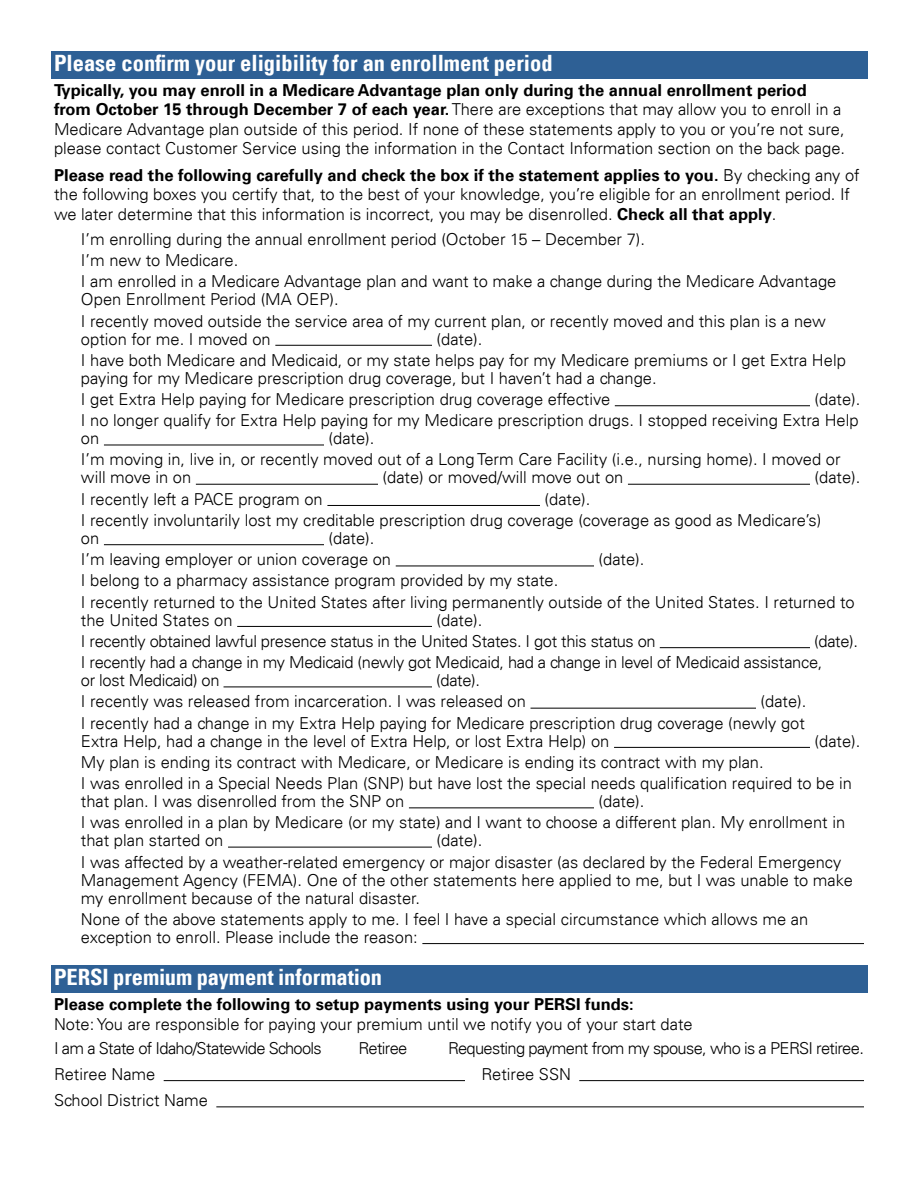
<style>
.page{position:relative;width:918px;height:1188px;background:#fff}
.page>*{position:absolute;margin:0;border:0;box-sizing:border-box;transform-origin:0 0}
.Subhead_White{font:700 condensed 22.5px "Univers LT";color:#fff}
.Form_Text-Generic{font:300 16.5px/18px "Univers LT";color:#000}
.Form_Text-Generic-2{font:300 16.5px/18px "Univers LT";letter-spacing:-.02em;color:#000}
.Form_Line{font:300 16.5px "Univers LT";letter-spacing:-.04em;color:#000}
.Form_Line-2{font:300 16.5px "Univers LT";color:#000}
.s1{font-weight:700}
</style>
<div class="page">
<div style="left:51px;top:52px;width:816px;height:27px;background:#2e6095"></div>
<hr style="left:275px;top:345px;width:157px;height:1px;background:#000">
<hr style="left:615px;top:405px;width:195px;height:1px;background:#000">
<hr style="left:104px;top:445px;width:220px;height:1px;background:#000">
<hr style="left:196px;top:484px;width:182px;height:1px;background:#000">
<hr style="left:628px;top:484px;width:182px;height:1px;background:#000">
<hr style="left:327px;top:505px;width:213px;height:1px;background:#000">
<hr style="left:104px;top:544px;width:220px;height:1px;background:#000">
<hr style="left:396px;top:566px;width:198px;height:1px;background:#000">
<hr style="left:237px;top:626px;width:195px;height:1px;background:#000">
<hr style="left:660px;top:647px;width:150px;height:1px;background:#000">
<hr style="left:224px;top:687px;width:208px;height:1px;background:#000">
<hr style="left:531px;top:708px;width:225px;height:1px;background:#000">
<hr style="left:614px;top:747px;width:196px;height:1px;background:#000">
<hr style="left:409px;top:807px;width:185px;height:1px;background:#000">
<hr style="left:228px;top:847px;width:204px;height:1px;background:#000">
<hr style="left:422px;top:943px;width:442px;height:1px;background:#000">
<div style="left:51px;top:966px;width:816px;height:27px;background:#2e6095"></div>
<hr style="left:164px;top:1080px;width:301px;height:1px;background:#000">
<hr style="left:579px;top:1080px;width:285px;height:1px;background:#000">
<hr style="left:216px;top:1106px;width:648px;height:1px;background:#000">
<p class="Subhead_White" style="left:54px;top:49px;width:500px">Please confirm your eligibility for an enrollment period</p>
<p class="Form_Text-Generic" style="left:54px;top:80px;width:793px;line-height:19.5px"><span class="s1">Typically, you may enroll in a Medicare Advantage plan only during the annual enrollment period from October 15 through December 7 of each year.</span> There are exceptions that may allow you to enroll in a Medicare Advantage plan outside of this period. If none of these statements apply to you or you’re not sure, please contact Customer Service using the information in the Contact Information section on the back page.</p>
<p class="Form_Text-Generic" style="left:54px;top:165px;width:807px;line-height:19.5px"><span class="s1">Please read the following carefully and check the box if the statement applies to you.</span> By checking any of the following boxes you certify that, to the best of your knowledge, you’re eligible for an enrollment period. If we later determine that this information is incorrect, you may be disenrolled. <span class="s1">Check all that apply</span>.</p>
<p class="Form_Text-Generic" style="left:81px;top:230px;width:566px">I’m enrolling during the annual enrollment period (October 15 – December 7).</p>
<p class="Form_Text-Generic" style="left:81px;top:251px;width:159px">I’m new to Medicare.</p>
<p class="Form_Text-Generic" style="left:81px;top:272px;width:757px">I am enrolled in a Medicare Advantage plan and want to make a change during the Medicare Advantage<br>Open Enrollment Period (MA OEP).</p>
<p class="Form_Text-Generic" style="left:81px;top:312px;width:746px">I recently moved outside the service area of my current plan, or recently moved and this plan is a new option for me. I moved on</p>
<p class="Form_Text-Generic" style="left:437px;top:330px;width:47px">(date).</p>
<p class="Form_Text-Generic" style="left:81px;top:351px;width:766px">I have both Medicare and Medicaid, or my state helps pay for my Medicare premiums or I get Extra Help paying for my Medicare prescription drug coverage, but I haven’t had a change.</p>
<p class="Form_Text-Generic" style="left:81px;top:390px;width:531px">I get Extra Help paying for Medicare prescription drug coverage effective</p>
<p class="Form_Text-Generic" style="left:815px;top:390px;width:47px">(date).</p>
<p class="Form_Text-Generic" style="left:81px;top:411px;width:779px">I no longer qualify for Extra Help paying for my Medicare prescription drugs. I stopped receiving Extra Help on</p>
<p class="Form_Text-Generic" style="left:329px;top:429px;width:47px">(date).</p>
<p class="Form_Text-Generic" style="left:81px;top:451px;width:761px">I’m moving in, live in, or recently moved out of a Long Term Care Facility (i.e., nursing home). I moved or will move in on</p>
<p class="Form_Text-Generic" style="left:383px;top:469px;width:242px">(date) or moved/will move out on</p>
<p class="Form_Text-Generic" style="left:815px;top:469px;width:47px">(date).</p>
<p class="Form_Text-Generic" style="left:81px;top:490px;width:243px">I recently left a PACE program on</p>
<p class="Form_Text-Generic" style="left:545px;top:490px;width:47px">(date).</p>
<p class="Form_Text-Generic" style="left:81px;top:511px;width:742px">I recently involuntarily lost my creditable prescription drug coverage (coverage as good as Medicare’s) on</p>
<p class="Form_Text-Generic" style="left:329px;top:529px;width:47px">(date).</p>
<p class="Form_Text-Generic" style="left:81px;top:550px;width:312px">I’m leaving employer or union coverage on</p>
<p class="Form_Text-Generic" style="left:599px;top:550px;width:47px">(date).</p>
<p class="Form_Text-Generic" style="left:81px;top:572px;width:479px">I belong to a pharmacy assistance program provided by my state.</p>
<p class="Form_Text-Generic" style="left:81px;top:593px;width:775px">I recently returned to the United States after living permanently outside of the United States. I returned to the United States on</p>
<p class="Form_Text-Generic" style="left:437px;top:611px;width:47px">(date).</p>
<p class="Form_Text-Generic-2" style="left:81px;top:632px;width:576px">I recently obtained lawful presence status in the United States. I got this status on</p>
<p class="Form_Text-Generic" style="left:814px;top:632px;width:45px">(date).</p>
<p class="Form_Text-Generic-2" style="left:81px;top:653px;width:743px">I recently had a change in my Medicaid (newly got Medicaid, had a change in level of Medicaid assistance, or lost Medicaid) on</p>
<p class="Form_Text-Generic" style="left:436px;top:671px;width:45px">(date).</p>
<p class="Form_Text-Generic" style="left:81px;top:693px;width:446px">I recently was released from incarceration. I was released on</p>
<p class="Form_Text-Generic" style="left:761px;top:693px;width:47px">(date).</p>
<p class="Form_Text-Generic" style="left:81px;top:714px;width:725px">I recently had a change in my Extra Help paying for Medicare prescription drug coverage (newly got<br>Extra Help, had a change in the level of Extra Help, or lost Extra Help) on</p>
<p class="Form_Text-Generic" style="left:815px;top:732px;width:47px">(date).</p>
<p class="Form_Text-Generic" style="left:81px;top:753px;width:684px">My plan is ending its contract with Medicare, or Medicare is ending its contract with my plan.</p>
<p class="Form_Text-Generic" style="left:81px;top:774px;width:773px">I was enrolled in a Special Needs Plan (SNP) but have lost the special needs qualification required to be in that plan. I was disenrolled from the SNP on</p>
<p class="Form_Text-Generic" style="left:599px;top:792px;width:47px">(date).</p>
<p class="Form_Text-Generic" style="left:81px;top:814px;width:766px">I was enrolled in a plan by Medicare (or my state) and I want to choose a different plan. My enrollment in that plan started on</p>
<p class="Form_Text-Generic" style="left:437px;top:832px;width:47px">(date).</p>
<p class="Form_Text-Generic" style="left:81px;top:853px;width:773px">I was affected by a weather-related emergency or major disaster (as declared by the Federal Emergency<br>Management Agency (FEMA). One of the other statements here applied to me, but I was unable to make my enrollment because of the natural disaster.</p>
<p class="Form_Text-Generic" style="left:81px;top:910px;width:729px">None of the above statements apply to me. I feel I have a special circumstance which allows me an exception to enroll. Please include the reason:</p>
<p class="Subhead_White" style="left:54px;top:964px;width:330px">PERSI premium payment information</p>
<p class="Form_Text-Generic" style="left:54px;top:995px;width:640px;line-height:19.5px"><span class="s1">Please complete the following to setup payments using your PERSI funds:<br></span>Note: You are responsible for paying your premium until we notify you of your start date</p>
<p class="Form_Line" style="left:54px;top:1038px;width:269px">I am a State of Idaho/Statewide Schools</p>
<p class="Form_Line" style="left:359px;top:1038px;width:50px">Retiree</p>
<p class="Form_Line" style="left:448px;top:1038px;width:417px">Requesting payment from my spouse, who is a PERSI retiree.</p>
<p class="Form_Line-2" style="left:54px;top:1064px;width:103px">Retiree Name</p>
<p class="Form_Line-2" style="left:482px;top:1064px;width:91px">Retiree SSN</p>
<p class="Form_Line-2" style="left:54px;top:1090px;width:156px">School District Name</p>
</div>
